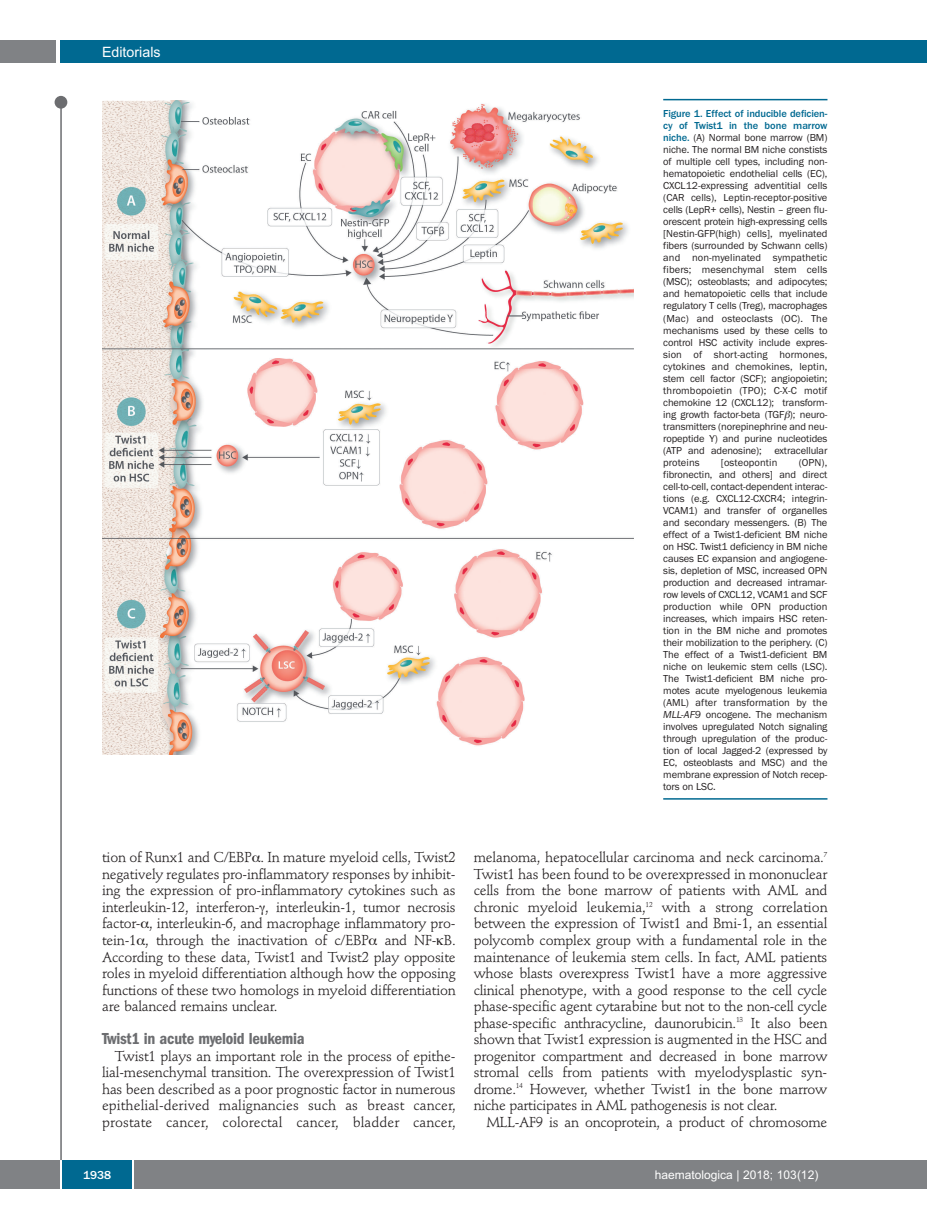
<style>
.page{position:relative;width:927px;height:1225px;background:#fff}
.page>*{position:absolute;margin:0;border:0;box-sizing:border-box;transform-origin:0 0}
.t1{font:600 condensed 16.5px "Franklin Gothic";letter-spacing:-.015em;color:#6c6d70}
.t2{font:14.25px/16.5px "Stempel Schneidler";letter-spacing:-.015em;color:#231f20;text-align:justify}
.t3{font:14.25px "Arial";color:#fff}
.t4{font:12px "Arial";color:#fff}
.t5{font:500 12px "Franklin Gothic";color:#fff}
.t6{font:10.5px/12px "Franklin Gothic";letter-spacing:-.01em;color:#231f20;text-align:justify}
.t7{font:10.5px "Franklin Gothic";letter-spacing:.01em;color:#231f20}
.s1{font-weight:500;color:#006991}
.s2{font-style:italic}
</style>
<div class="page">
<div style="left:911px;top:40px;width:16px;height:22px;background:#006991"></div>
<div style="left:910px;top:1160px;width:17px;height:28px;background:#808285"></div>
<div style="left:60px;top:40px;width:852px;height:22px;background:#006991"></div>
<div style="left:0;top:40px;width:56px;height:22px;background:#808285"></div>
<div style="left:0;top:1160px;width:911px;height:28px;background:#808285"></div>
<div style="left:62px;top:1160px;width:71px;height:28px;background:#006991"></div>
<hr style="left:60px;top:1160px;width:2px;height:28px;background:#fff">
<svg style="left:133px;top:1160px;width:1px;height:28px"></svg>
<div style="left:55px;top:96px;width:12px;height:13px;background:#6c6d70;border-radius:50%"></div>
<hr style="left:60px;top:99px;width:2px;height:1061px;background:#6c6d70">
<img style="left:102px;top:100px;width:531px;height:654px">
<hr style="left:663px;top:99px;width:164px;height:1px;background:#006991">
<hr style="left:663px;top:798px;width:164px;height:1px;background:#006991">
<h2 class="t3" style="left:102px;top:44px;width:60px">Editorials</h2>
<p class="t6" style="left:663px;top:108px;width:166px"><span class="s1">Figure 1. Effect of inducible deficien&shy;cy of Twist1 in the bone marrow niche.</span> (A) Normal bone marrow (BM) niche. The normal BM niche constists of multiple cell types, including non&shy;hematopoietic endothelial cells (EC), CXCL12-expressing adventitial cells (CAR cells), Leptin-receptor-positive cells (LepR+ cells), Nestin – green flu&shy;orescent protein high-expressing cells [Nestin-GFP(high) cells], myelinated fibers (surrounded by Schwann cells) and non-myelinated sympathetic fibers; mesenchymal stem cells (MSC); osteoblasts; and adipocytes; and hematopoietic cells that include regulatory T cells (Treg), macrophages (Mac) and osteoclasts (OC). The mechanisms used by these cells to control HSC activity include expres&shy;sion of short-acting hormones, cytokines and chemokines, leptin, stem cell factor (SCF); angiopoietin; thrombopoietin (TPO); C-X-C motif chemokine 12 (CXCL12); transform&shy;ing growth factor-beta (TGF ); neuro&shy;transmitters (norepinephrine and neu&shy;ropeptide Y) and purine nucleotides (ATP and adenosine); extracellular proteins</p>
<p class="t6" style="left:663px;top:456px;width:166px;text-indent:136px">(OPN), fibronectin, and others] and direct cell-to-cell, contact-dependent interac&shy;tions (e.g. CXCL12-CXCR4; integrin-VCAM1) and transfer of organelles and secondary messengers. (B) The effect of a Twist1-deficient BM niche on HSC. Twist1 deficiency in BM niche causes EC expansion and angiogene&shy;sis, depletion of MSC, increased OPN production and decreased intramar&shy;row levels of CXCL12, VCAM1 and SCF production while OPN production increases, which impairs HSC reten&shy;tion in the BM niche and promotes their mobilization to the periphery. (C)<br>The effect of a Twist1-deficient BM niche on leukemic stem cells (LSC).<br>The Twist1-deficient BM niche pro&shy;motes acute myelogenous leukemia (AML) after transformation by the <span class="s2">MLL-AF9</span> oncogene. The mechanism involves upregulated Notch signaling through upregulation of the produc&shy;tion of local Jagged-2 (expressed by EC, osteoblasts and MSC) and the membrane expression of Notch recep&shy;tors on LSC.</p>
<p class="t7" style="left:721px;top:456px;width:58px">[osteopontin</p>
<p class="t2" style="left:102px;top:850px;width:355px">tion of Runx1 and C/EBP . In mature myeloid cells, Twist2 negatively regulates pro-inflammatory responses by inhibit&shy;ing the expression of pro-inflammatory cytokines such as interleukin-12, interferon- , interleukin-1, tumor necrosis factor- , interleukin-6, and macrophage inflammatory pro&shy;tein-1 , through the inactivation of c/EBP and NF- B.<br>According to these data, Twist1 and Twist2 play opposite roles in myeloid differentiation although how the opposing functions of these two homologs in myeloid differentiation are balanced remains unclear.</p>
<h1 class="t1" style="left:102px;top:1033px;width:204px">Twist1 in acute myeloid leukemia</h1>
<p class="t2" style="left:102px;top:1048px;width:355px;text-indent:13px">Twist1 plays an important role in the process of epithe&shy;lial-mesenchymal transition. The overexpression of Twist1 has been described as a poor prognostic factor in numerous epithelial-derived malignancies such as breast cancer, prostate cancer, colorectal cancer, bladder cancer,</p>
<p class="t2" style="left:474px;top:850px;width:355px">melanoma, hepatocellular carcinoma and neck carcinoma.<sup>7<br></sup>Twist1 has been found to be overexpressed in mononuclear cells from the bone marrow of patients with AML and chronic myeloid leukemia,<sup>12</sup> with a strong correlation between the expression of Twist1 and Bmi-1, an essential polycomb complex group with a fundamental role in the maintenance of leukemia stem cells. In fact, AML patients whose blasts overexpress Twist1 have a more aggressive clinical phenotype, with a good response to the cell cycle phase-specific agent cytarabine but not to the non-cell cycle phase-specific anthracycline, daunorubicin.<sup>13</sup> It also been shown that Twist1 expression is augmented in the HSC and progenitor compartment and decreased in bone marrow stromal cells from patients with myelodysplastic syn&shy;drome.<sup>14</sup> However, whether Twist1 in the bone marrow niche participates in AML pathogenesis is not clear.</p>
<h2 class="t2" style="left:486px;top:1114px;width:342px">MLL-AF9 is an oncoprotein, a product of chromosome</h2>
<p class="t5" style="left:83px;top:1167px;width:30px">1938</p>
<p class="t4" style="left:655px;top:1167px;width:165px">haematologica | 2018; 103(12)</p>
</div>
